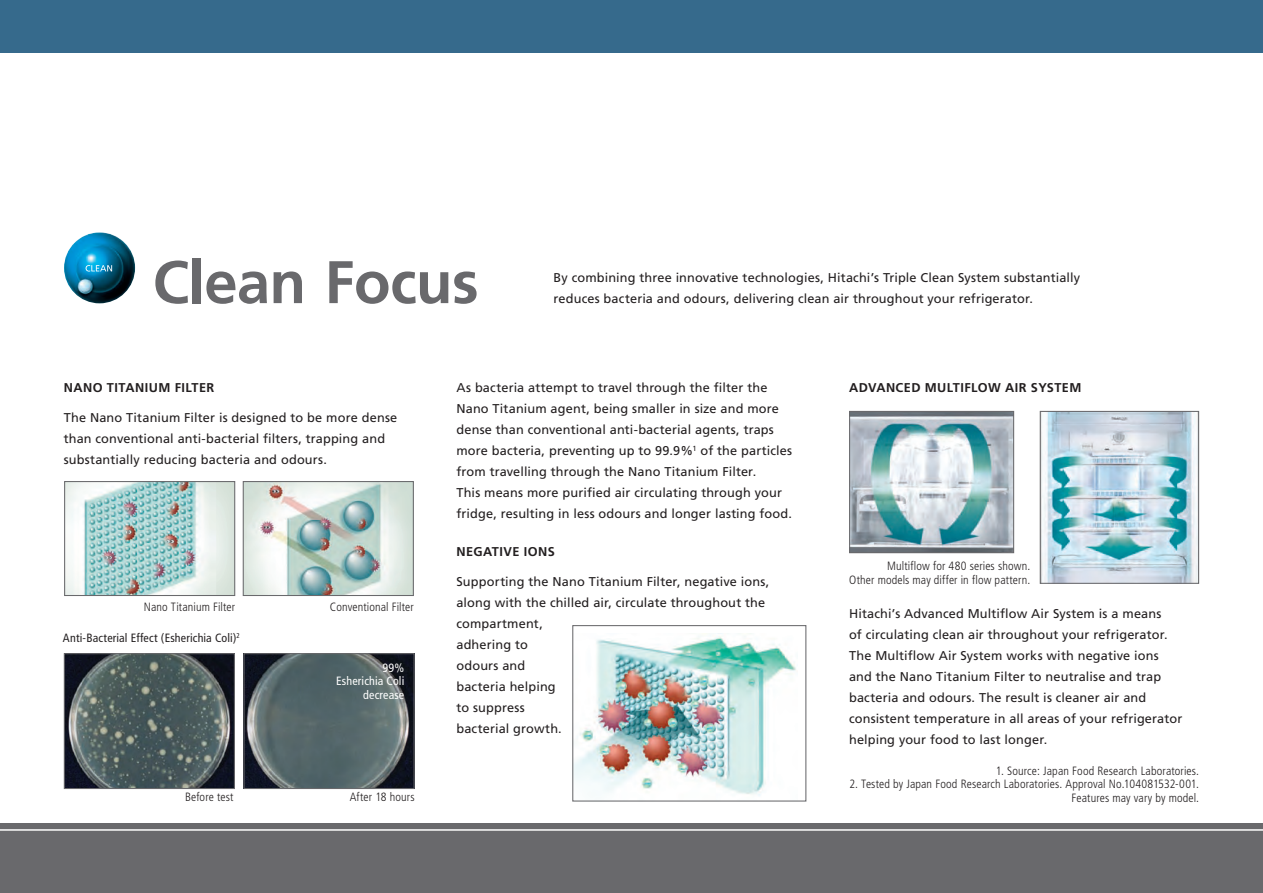
<style>
.page{position:relative;width:1263px;height:893px;background:#fff}
.page>*{position:absolute;margin:0;border:0;box-sizing:border-box;transform-origin:0 0}
.t1{font:700 60px "Frutiger LT";letter-spacing:-.01em;color:#69696c}
.t2{font:12.75px/21px "Frutiger LT";letter-spacing:.01em;color:#231f20}
.t3{font:700 12.75px "Frutiger LT";letter-spacing:.035em;color:#231f20}
.t4{font:300 condensed 12px/13.5px "Frutiger LT Std";letter-spacing:.01em;color:#231f20;text-align:right}
.t5{font:condensed 12px "Frutiger LT Std";letter-spacing:.01em;color:#231f20}
.t6{font:condensed 12px/13.5px "Frutiger LT Std";letter-spacing:.01em;color:#fff;text-align:right}
</style>
<div class="page">
<div style="left:0;top:823px;width:1263px;height:70px;background:#69696c"></div>
<hr style="left:0;top:829px;width:1263px;height:2px;background:#fff">
<div style="left:0;top:0;width:1263px;height:53px;background:#366a8c"></div>
<img style="left:1042px;top:413px;width:155px;height:169px">
<div style="left:1040px;top:411px;width:159px;height:173px;border:1px solid #69696c"></div>
<img style="left:851px;top:413px;width:161px;height:138px">
<div style="left:849px;top:411px;width:165px;height:142px;border:1px solid #69696c"></div>
<img style="left:64px;top:232px;width:71px;height:71px;border-radius:50%">
<svg style="left:86px;top:265px;width:26px;height:7px"></svg>
<img style="left:66px;top:483px;width:167px;height:111px">
<div style="left:64px;top:481px;width:171px;height:115px;border:1px solid #69696c"></div>
<img style="left:245px;top:483px;width:167px;height:111px">
<div style="left:243px;top:481px;width:171px;height:115px;border:1px solid #69696c"></div>
<img style="left:66px;top:655px;width:167px;height:132px">
<div style="left:64px;top:653px;width:171px;height:136px;border:1px solid #69696c"></div>
<img style="left:245px;top:655px;width:168px;height:132px">
<div style="left:243px;top:653px;width:172px;height:136px;border:1px solid #69696c"></div>
<img style="left:574px;top:633px;width:222px;height:163px">
<div style="left:572px;top:625px;width:234px;height:176px;border:1px solid #69696c"></div>
<h1 class="t1" style="left:153px;top:247px;width:328px">Clean Focus</h1>
<p class="t2" style="left:553px;top:267px;width:528px">By combining three innovative technologies, Hitachi’s Triple Clean System substantially reduces bacteria and odours, delivering clean air throughout your refrigerator.</p>
<p class="t3" style="left:64px;top:380px;width:152px">NANO TITANIUM FILTER</p>
<p class="t2" style="left:64px;top:407px;width:335px">The Nano Titanium Filter is designed to be more dense than conventional anti-bacterial filters, trapping and substantially reducing bacteria and odours.</p>
<p class="t4" style="left:144px;top:600px;width:93px">Nano Titanium Filter</p>
<p class="t4" style="left:330px;top:600px;width:85px">Conventional Filter</p>
<p class="t5" style="left:63px;top:631px;width:179px">Anti-Bacterial Effect (Esherichia Coli)<sup>2</sup></p>
<p class="t6" style="left:336px;top:661px;width:70px">99%<br>Esherichia Coli decrease</p>
<p class="t4" style="left:185px;top:790px;width:50px">Before test</p>
<p class="t4" style="left:350px;top:790px;width:66px">After 18 hours</p>
<p class="t2" style="left:456px;top:377px;width:337px">As bacteria attempt to travel through the filter the Nano Titanium agent, being smaller in size and more dense than conventional anti-bacterial agents, traps more bacteria, preventing up to 99.9%<sup>1</sup> of the particles from travelling through the Nano Titanium Filter.<br>This means more purified air circulating through your fridge, resulting in less odours and longer lasting food.</p>
<p class="t3" style="left:456px;top:544px;width:100px">NEGATIVE IONS</p>
<p class="t2" style="left:456px;top:571px;width:314px">Supporting the Nano Titanium Filter, negative ions, along with the chilled air, circulate throughout the compartment,<br>adhering to<br>odours and<br>bacteria helping<br>to suppress<br>bacterial growth.</p>
<p class="t3" style="left:849px;top:380px;width:234px">ADVANCED MULTIFLOW AIR SYSTEM</p>
<p class="t4" style="left:849px;top:560px;width:182px">Multiflow for 480 series shown.<br>Other models may differ in flow pattern.</p>
<p class="t2" style="left:849px;top:603px;width:335px">Hitachi’s Advanced Multiflow Air System is a means<br>of circulating clean air throughout your refrigerator.<br>The Multiflow Air System works with negative ions and the Nano Titanium Filter to neutralise and trap bacteria and odours. The result is cleaner air and consistent temperature in all areas of your refrigerator helping your food to last longer.</p>
<p class="t4" style="left:996px;top:764px;width:205px">1. Source: Japan Food Research Laboratories.</p>
<p class="t4" style="left:849px;top:777px;width:351px">2. Tested by Japan Food Research Laboratories. Approval No.104081532-001.<br>Features may vary by model.</p>
</div>
